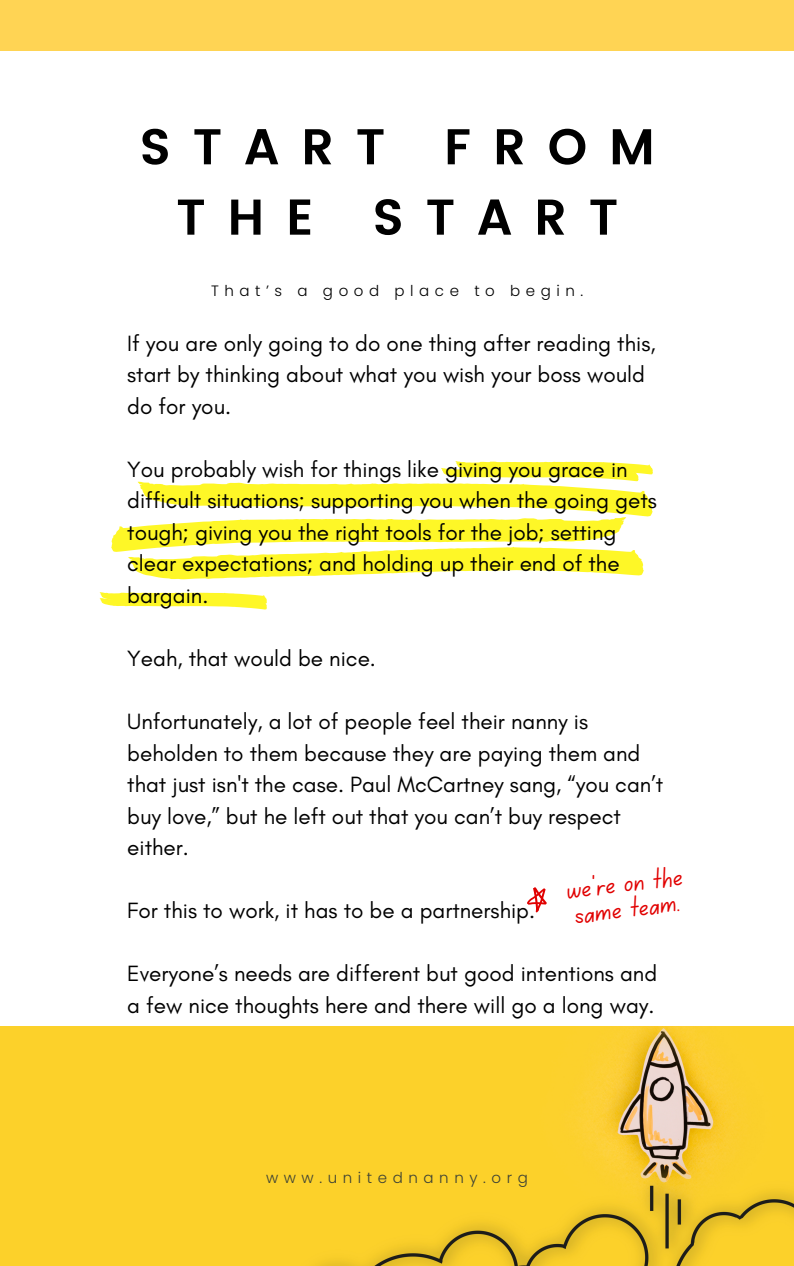
<style>
.page{position:relative;width:794px;height:1266px;background:#fff}
.page>*{position:absolute;margin:0;border:0;box-sizing:border-box;transform-origin:0 0}
.t1{font:600 50.25px/70.3px "Poppins";letter-spacing:.435em;color:#000;text-align:center}
.t2{font:30px/25.3px "Canva School Font";color:#e10000}
.t3{font:22.5px/31.5px "Glacial Indifference";color:#000}
.t4{font:300 15px "Poppins";letter-spacing:.37em;color:#000}
.t5{font:300 15px "Poppins";letter-spacing:.37em;color:#3d4235}
</style>
<div class="page">
<svg style="left:100px;top:461px;width:552px;height:149px"></svg>
<img style="left:0;top:1026px;width:793px;height:240px">
<div style="left:0;top:0;width:793px;height:51px;background:#ffd454"></div>
<svg style="left:527px;top:887px;width:20px;height:26px"></svg>
<h1 class="t1" style="left:139px;top:112px;width:516px">START FROM<br>THE START</h1>
<p class="t4" style="left:211px;top:280px;width:373px">That’s a good place to begin.</p>
<p class="t3" style="left:127px;top:327px;width:529px">If you are only going to do one thing after reading this, start by thinking about what you wish your boss would do for you.</p>
<p class="t3" style="left:127px;top:453px;width:531px">You probably wish for things like giving you grace in difficult situations; supporting you when the going gets tough; giving you the right tools for the job; setting clear expectations; and holding up their end of the bargain.</p>
<p class="t3" style="left:127px;top:642px;width:250px">Yeah, that would be nice.</p>
<p class="t3" style="left:127px;top:705px;width:537px">Unfortunately, a lot of people feel their nanny is beholden to them because they are paying them and that just isn't the case. Paul McCartney sang, “you can’t buy love,” but he left out that you can’t buy respect either.</p>
<p class="t3" style="left:127px;top:894px;width:409px">For this to work, it has to be a partnership.</p>
<h2 class="t2" style="left:564px;top:880px;width:119px;rotate:-7deg">we're on the same team.</h2>
<p class="t3" style="left:127px;top:957px;width:531px">Everyone’s needs are different but good intentions and a few nice thoughts here and there will go a long way.</p>
<p class="t5" style="left:266px;top:1167px;width:263px">www.unitednanny.org</p>
</div>
